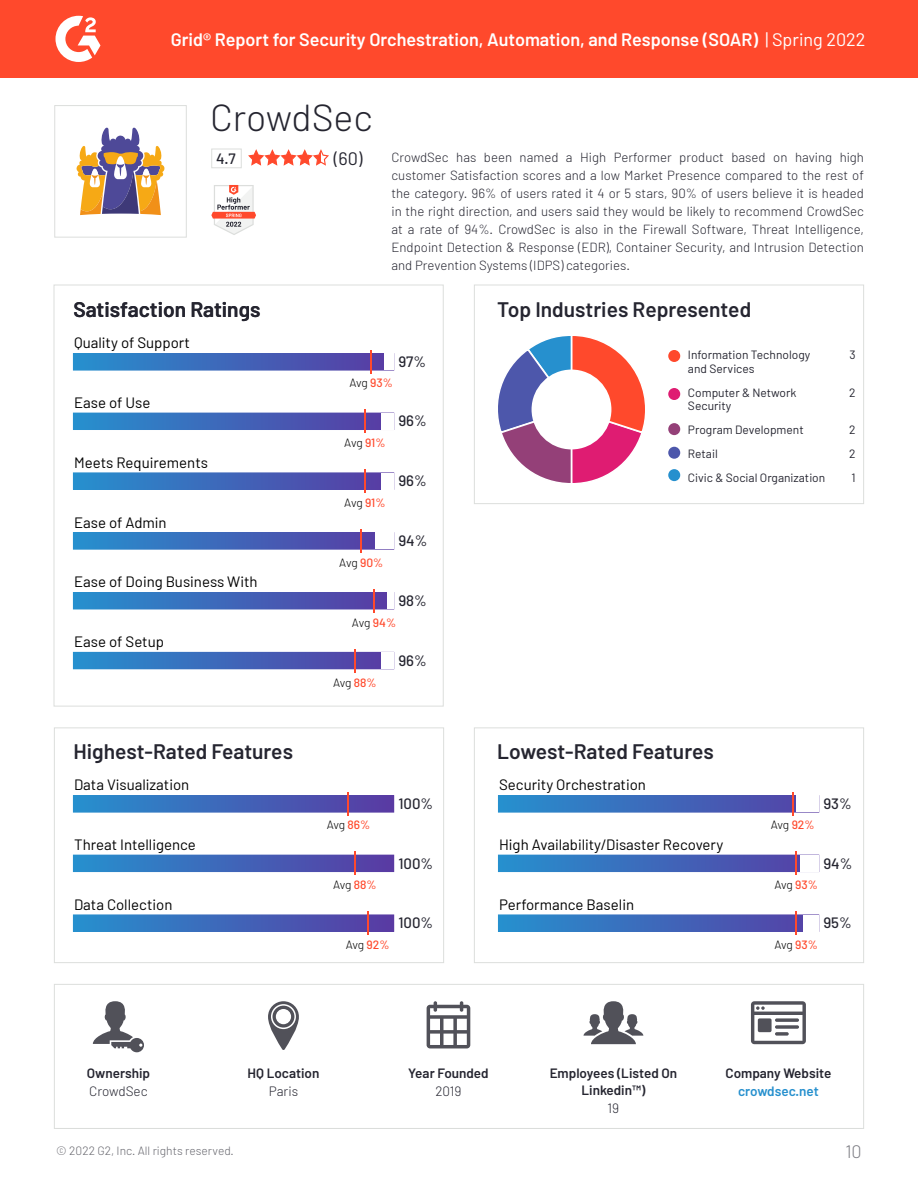
<style>
.page{position:relative;width:918px;height:1188px;background:#fff}
.page>*{position:absolute;margin:0;border:0;box-sizing:border-box;transform-origin:0 0}
.t1{font:300 37.5px "Barlow";color:#252530}
.t2{font:600 21px "Barlow";color:#252530}
.t3{font:600 18px "Barlow";color:#fff}
.t4{font:18px "Barlow";color:#252530}
.t5{font:300 18px "Barlow";color:#7c7c83}
.t6{font:15px "Barlow";color:#000}
.t7{font:500 15px "Barlow";color:#252530}
.t8{font:600 13.5px/16.5px "Barlow";color:#252530;text-align:center}
.t9{font:300 13.5px "Barlow";color:#252530}
.t10{font:600 13.5px "Barlow";color:#2690ce}
.t11{font:300 13.2px/18px "Barlow";color:#252530;text-align:justify}
.t12{font:12px/24px "Barlow";color:#252530}
.t13{font:300 12px "Barlow";letter-spacing:-.02em;color:#000}
.t14{font:300 12px "Barlow";color:#67676e}
.s1{font-weight:400}
.s2{font-weight:500;color:#ff492c}
</style>
<div class="page">
<div style="left:211px;top:149px;width:31px;height:19px;border:1px solid #dcdedc"></div>
<div style="left:474px;top:285px;width:390px;height:219px;border:1px solid #dcdedc"></div>
<div style="left:54px;top:105px;width:133px;height:133px;border:1px solid #dcdedc"></div>
<div style="left:54px;top:727px;width:390px;height:236px;border:1px solid #dcdedc"></div>
<div style="left:474px;top:727px;width:390px;height:236px;border:1px solid #dcdedc"></div>
<div style="left:0;top:0;width:918px;height:78px;background:#ff492c"></div>
<svg style="left:56px;top:16px;width:44px;height:46px"></svg>
<svg style="left:76px;top:127px;width:89px;height:88px"></svg>
<svg style="left:211px;top:185px;width:45px;height:50px"></svg>
<div style="left:54px;top:984px;width:810px;height:145px;background:#fff;border:1px solid #dcdedc"></div>
<svg style="left:93px;top:1001px;width:51px;height:51px"></svg>
<svg style="left:427px;top:1001px;width:43px;height:47px"></svg>
<svg style="left:751px;top:1001px;width:55px;height:43px"></svg>
<svg style="left:584px;top:1001px;width:59px;height:43px"></svg>
<svg style="left:268px;top:1001px;width:31px;height:49px"></svg>
<svg style="left:248px;top:149px;width:81px;height:17px"></svg>
<svg style="left:498px;top:336px;width:147px;height:147px"></svg>
<div style="left:532px;top:370px;width:79px;height:79px;background:#fff;border-radius:50%"></div>
<div style="left:73px;top:354px;width:311px;height:16px;background:linear-gradient(to right,#2690ce,#583ca4)"></div>
<div style="left:73px;top:413px;width:321px;height:17px;background:#fff;border:1px solid #fff"></div>
<div style="left:73px;top:413px;width:307px;height:16px;background:linear-gradient(to right,#2690ce,#573da4)"></div>
<div style="left:73px;top:473px;width:307px;height:16px;background:linear-gradient(to right,#2690ce,#573da4)"></div>
<div style="left:73px;top:533px;width:301px;height:16px;background:linear-gradient(to right,#2690ce,#563fa5)"></div>
<div style="left:73px;top:593px;width:314px;height:16px;background:linear-gradient(to right,#2690ce,#583ca3)"></div>
<div style="left:73px;top:652px;width:321px;height:17px;background:#fff;border:1px solid #fff"></div>
<div style="left:73px;top:653px;width:307px;height:16px;background:linear-gradient(to right,#2690ce,#573da4)"></div>
<hr style="left:370px;top:350px;width:2px;height:24px;background:#ff492c">
<hr style="left:364px;top:409px;width:2px;height:24px;background:#ff492c">
<hr style="left:354px;top:649px;width:2px;height:24px;background:#ff492c">
<hr style="left:373px;top:589px;width:2px;height:24px;background:#ff492c">
<svg style="left:361px;top:529px;width:1px;height:24px"></svg>
<hr style="left:364px;top:469px;width:2px;height:24px;background:#ff492c">
<div style="left:668px;top:388px;width:12px;height:12px;background:#df1c72;border-radius:50%"></div>
<div style="left:668px;top:350px;width:12px;height:12px;background:#ff492c;border-radius:50%"></div>
<div style="left:668px;top:447px;width:12px;height:12px;background:#4d57ab;border-radius:50%"></div>
<div style="left:668px;top:469px;width:12px;height:12px;background:#2690ce;border-radius:50%"></div>
<div style="left:668px;top:423px;width:12px;height:12px;background:#944078;border-radius:50%"></div>
<svg style="left:73px;top:795px;width:321px;height:18px"></svg>
<div style="left:73px;top:796px;width:320px;height:16px;background:linear-gradient(to right,#2590cf,#5d3aa0)"></div>
<svg style="left:348px;top:792px;width:1px;height:24px"></svg>
<svg style="left:73px;top:855px;width:321px;height:17px"></svg>
<div style="left:73px;top:855px;width:320px;height:16px;background:linear-gradient(to right,#2690ce,#593aa3)"></div>
<hr style="left:354px;top:851px;width:2px;height:24px;background:#ff492c">
<svg style="left:73px;top:914px;width:321px;height:18px"></svg>
<div style="left:73px;top:915px;width:320px;height:16px;background:linear-gradient(to right,#2690ce,#593aa3)"></div>
<svg style="left:367px;top:911px;width:1px;height:24px"></svg>
<div style="left:499px;top:796px;width:297px;height:16px;background:linear-gradient(to right,#2390d0,#5746a5)"></div>
<div style="left:498px;top:855px;width:321px;height:17px;background:#fff;border:1px solid #fff"></div>
<div style="left:499px;top:855px;width:300px;height:16px;background:linear-gradient(to right,#2690ce,#5444a7)"></div>
<hr style="left:795px;top:851px;width:2px;height:24px;background:#ff492c">
<div style="left:499px;top:915px;width:303px;height:16px;background:linear-gradient(to right,#2690ce,#5444a7)"></div>
<hr style="left:795px;top:911px;width:2px;height:24px;background:#ff492c">
<svg style="left:792px;top:792px;width:1px;height:24px"></svg>
<h3 class="t3" style="left:171px;top:29px;width:696px">Grid® Report for Security Orchestration, Automation, and Response (SOAR) <span class="s1">| Spring 2022</span></h3>
<h1 class="t1" style="left:210px;top:94px;width:164px">CrowdSec</h1>
<p class="t7" style="left:216px;top:149px;width:21px">4.7</p>
<h3 class="t4" style="left:334px;top:147px;width:30px">(60)</h3>
<p class="t11" style="left:392px;top:148px;width:474px">CrowdSec has been named a High Performer product based on having high customer Satisfaction scores and a low Market Presence compared to the rest of the category. 96% of users rated it 4 or 5 stars, 90% of users believe it is headed in the right direction, and users said they would be likely to recommend CrowdSec at a rate of 94%. CrowdSec is also in the Firewall Software, Threat Intelligence, Endpoint Detection &amp; Response (EDR), Container Security, and Intrusion Detection and Prevention Systems (IDPS) categories.</p>
<h2 class="t2" style="left:73px;top:296px;width:189px">Satisfaction Ratings</h2>
<h2 class="t2" style="left:497px;top:296px;width:255px">Top Industries Represented</h2>
<p class="t6" style="left:74px;top:333px;width:117px">Quality of Support</p>
<p class="t7" style="left:398px;top:352px;width:29px">97%</p>
<p class="t12" style="left:688px;top:348px;width:124px;line-height:13.5px">Information Technology and Services</p>
<p class="t12" style="left:688px;top:385px;width:110px;line-height:13.5px">Computer &amp; Network<br>Security</p>
<p class="t12" style="left:688px;top:418px;width:139px">Program Development<br>Retail<br>Civic &amp; Social Organization</p>
<p class="t13" style="left:349px;top:376px;width:45px">Avg <span class="s2">93%</span></p>
<p class="t6" style="left:74px;top:393px;width:78px">Ease of Use</p>
<p class="t7" style="left:398px;top:412px;width:30px">96%</p>
<p class="t13" style="left:344px;top:436px;width:43px">Avg <span class="s2">91%</span></p>
<p class="t6" style="left:74px;top:453px;width:135px">Meets Requirements</p>
<p class="t7" style="left:398px;top:472px;width:30px">96%</p>
<p class="t6" style="left:74px;top:513px;width:94px">Ease of Admin</p>
<p class="t6" style="left:74px;top:573px;width:185px">Ease of Doing Business With</p>
<p class="t6" style="left:74px;top:633px;width:91px">Ease of Setup</p>
<p class="t13" style="left:344px;top:496px;width:43px">Avg <span class="s2">91%</span></p>
<p class="t13" style="left:339px;top:555px;width:46px">Avg <span class="s2">90%</span></p>
<p class="t7" style="left:398px;top:531px;width:31px">94%</p>
<p class="t7" style="left:398px;top:591px;width:30px">98%</p>
<p class="t13" style="left:352px;top:615px;width:46px">Avg <span class="s2">94%</span></p>
<p class="t13" style="left:333px;top:675px;width:45px">Avg <span class="s2">88%</span></p>
<p class="t7" style="left:398px;top:651px;width:30px">96%</p>
<h2 class="t2" style="left:73px;top:739px;width:221px">Highest-Rated Features</h2>
<h2 class="t2" style="left:497px;top:739px;width:218px">Lowest-Rated Features</h2>
<p class="t6" style="left:74px;top:775px;width:117px">Data Visualization</p>
<p class="t6" style="left:499px;top:775px;width:148px">Security Orchestration</p>
<p class="t12" style="left:850px;top:343px;width:8px">3</p>
<p class="t12" style="left:849px;top:380px;width:8px">2</p>
<p class="t12" style="left:849px;top:418px;width:8px;text-align:justify">2<br>2<br>1</p>
<p class="t7" style="left:398px;top:794px;width:36px">100%</p>
<p class="t7" style="left:823px;top:794px;width:30px">93%</p>
<p class="t13" style="left:327px;top:818px;width:45px">Avg <span class="s2">86%</span></p>
<p class="t13" style="left:771px;top:818px;width:45px">Avg <span class="s2">92%</span></p>
<p class="t6" style="left:74px;top:835px;width:123px">Threat Intelligence</p>
<p class="t6" style="left:499px;top:835px;width:226px">High Availability/Disaster Recovery</p>
<p class="t7" style="left:398px;top:854px;width:36px">100%</p>
<p class="t7" style="left:823px;top:854px;width:31px">94%</p>
<p class="t13" style="left:333px;top:878px;width:45px">Avg <span class="s2">88%</span></p>
<p class="t13" style="left:774px;top:878px;width:45px">Avg <span class="s2">93%</span></p>
<p class="t6" style="left:74px;top:895px;width:100px">Data Collection</p>
<p class="t6" style="left:499px;top:895px;width:136px">Performance Baselin</p>
<p class="t7" style="left:398px;top:914px;width:36px">100%</p>
<p class="t7" style="left:823px;top:914px;width:30px">95%</p>
<p class="t13" style="left:346px;top:938px;width:45px">Avg <span class="s2">92%</span></p>
<p class="t13" style="left:774px;top:938px;width:45px">Avg <span class="s2">93%</span></p>
<p class="t8" style="left:87px;top:1065px;width:65px">Ownership</p>
<p class="t9" style="left:89px;top:1083px;width:60px">CrowdSec</p>
<p class="t8" style="left:248px;top:1065px;width:73px">HQ Location</p>
<p class="t9" style="left:269px;top:1083px;width:31px">Paris</p>
<p class="t8" style="left:408px;top:1065px;width:82px">Year Founded</p>
<p class="t9" style="left:435px;top:1083px;width:27px">2019</p>
<p class="t8" style="left:550px;top:1065px;width:129px">Employees (Listed On<br>Linkedin™)</p>
<p class="t9" style="left:608px;top:1100px;width:13px">19</p>
<p class="t8" style="left:725px;top:1065px;width:107px">Company Website</p>
<p class="t10" style="left:738px;top:1083px;width:82px">crowdsec.net</p>
<p class="t14" style="left:56px;top:1143px;width:179px">© 2022 G2, Inc. All rights reserved.</p>
<h3 class="t5" style="left:845px;top:1140px;width:18px">10</h3>
</div>
